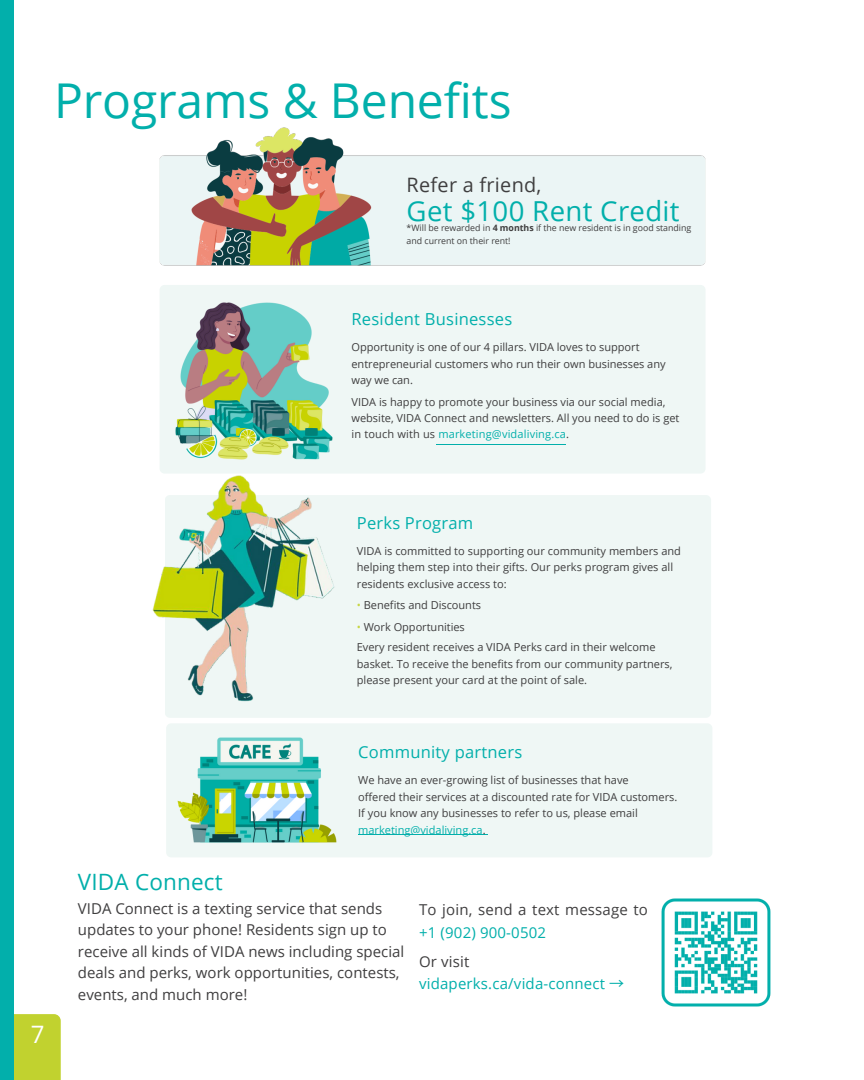
<style>
.page{position:relative;width:864px;height:1080px;background:#fff}
.page>*{position:absolute;margin:0;border:0;box-sizing:border-box;transform-origin:0 0}
.t1{font:48px "Open Sans";letter-spacing:-.005em;color:#02afab}
.t2{font:27.6px "Open Sans";letter-spacing:.01em;color:#02afab}
.t3{font:24px "Open Sans";color:#fff}
.t4{font:22.5px "Open Sans";letter-spacing:.01em;color:#02afab}
.t5{font:19.8px "Open Sans";letter-spacing:.015em;color:#3f3e3f}
.t6{font:16.5px "Open Sans";letter-spacing:.015em;color:#02afab}
.t7{font:15px/21.3px "Open Sans";color:#3f3e3f}
.t8{font:15px/22.5px "Open Sans";letter-spacing:.01em;color:#02afab}
.t9{font:11.1px/16.5px "Open Sans";color:#3f3e3f}
.t10{font:8.85px "Open Sans";letter-spacing:-.005em;color:#3f3e3f}
.s1{font-weight:700}
.s2{color:#02afab}
.s3{color:#c7d644}
.s4{color:#3f3e3f}
.s5{font-family:"Noto Sans CJ Ksc"}
</style>
<div class="page">
<div style="left:166px;top:723px;width:546px;height:134px;background:#eff7f5;border-radius:5px"></div>
<hr style="left:358px;top:834px;width:129px;height:1px;background:#02afab">
<img style="left:177px;top:737px;width:160px;height:106px">
<div style="left:165px;top:495px;width:546px;height:223px;background:#eff7f5;border-radius:5px"></div>
<img style="left:152px;top:475px;width:182px;height:227px">
<div style="left:160px;top:285px;width:546px;height:189px;background:#eff7f5;border-radius:5px"></div>
<hr style="left:437px;top:444px;width:129px;height:1px;background:#02afab">
<img style="left:175px;top:302px;width:158px;height:158px">
<img style="left:159px;top:127px;width:547px;height:139px">
<div style="left:14px;top:1014px;width:47px;height:66px;background:#c1d22f"></div>
<div style="left:0;top:0;width:14px;height:1080px;background:#02afab"></div>
<img style="left:661px;top:898px;width:110px;height:109px">
<p class="t1" style="left:54px;top:67px;width:459px">Programs &amp; Benefits</p>
<h4 class="t5" style="left:407px;top:170px;width:136px">Refer a friend,</h4>
<p class="t2" style="left:407px;top:191px;width:275px">Get $100 Rent Credit</p>
<h3 class="t10" style="left:407px;top:222px;width:286px">*Will be rewarded in <span class="s1">4 months</span> if the new resident is in good standing</h3>
<h4 class="t10" style="left:407px;top:235px;width:106px">and current on their rent!</h4>
<p class="t6" style="left:351px;top:308px;width:162px">Resident Businesses</p>
<p class="t9" style="left:351px;top:339px;width:316px">Opportunity is one of our 4 pillars. VIDA loves to support entrepreneurial customers who run their own businesses any way we can.</p>
<p class="t9" style="left:351px;top:393px;width:329px">VIDA is happy to promote your business via our social media, website, VIDA Connect and newsletters. All you need to do is get in touch with us <span class="s2">marketing@vidaliving.ca</span>.</p>
<h3 class="t3" style="left:31px;top:1018px;width:15px">7</h3>
<h2 class="t6" style="left:357px;top:511px;width:118px">Perks Program</h2>
<p class="t9" style="left:357px;top:542px;width:326px">VIDA is committed to supporting our community members and helping them step into their gifts. Our perks program gives all residents exclusive access to:</p>
<p class="t9" style="left:357px;top:597px;width:126px"><span class="s3">•</span> Benefits and Discounts</p>
<p class="t9" style="left:357px;top:616px;width:300px;line-height:20.7px"><span class="s3">•</span> Work Opportunities<br>Every resident receives a VIDA Perks card in their welcome</p>
<p class="t9" style="left:357px;top:655px;width:317px">basket. To receive the benefits from our community partners,</p>
<p class="t9" style="left:357px;top:671px;width:232px">please present your card at the point of sale.</p>
<h1 class="t6" style="left:358px;top:741px;width:166px">Community partners</h1>
<p class="t9" style="left:358px;top:772px;width:321px">We have an ever-growing list of businesses that have<br>offered their services at a discounted rate for VIDA customers.<br>If you know any businesses to refer to us, please email <span class="s2">marketing@vidaliving.ca</span>.</p>
<p class="t4" style="left:78px;top:866px;width:146px">VIDA Connect</p>
<h3 class="t7" style="left:78px;top:898px;width:328px">VIDA Connect is a texting service that sends updates to your phone! Residents sign up to receive all kinds of VIDA news including special deals and perks, work opportunities, contests, events, and much more!</h3>
<h4 class="t7" style="left:419px;top:898px;width:230px;line-height:22.5px">To join, send a text message to <span class="s2">+1 (902) 900-0502</span></h4>
<h4 class="t8" style="left:419px;top:950px;width:207px"><span class="s4">Or visit </span>vidaperks.ca/vida-connect <span class="s5">→</span></h4>
</div>
